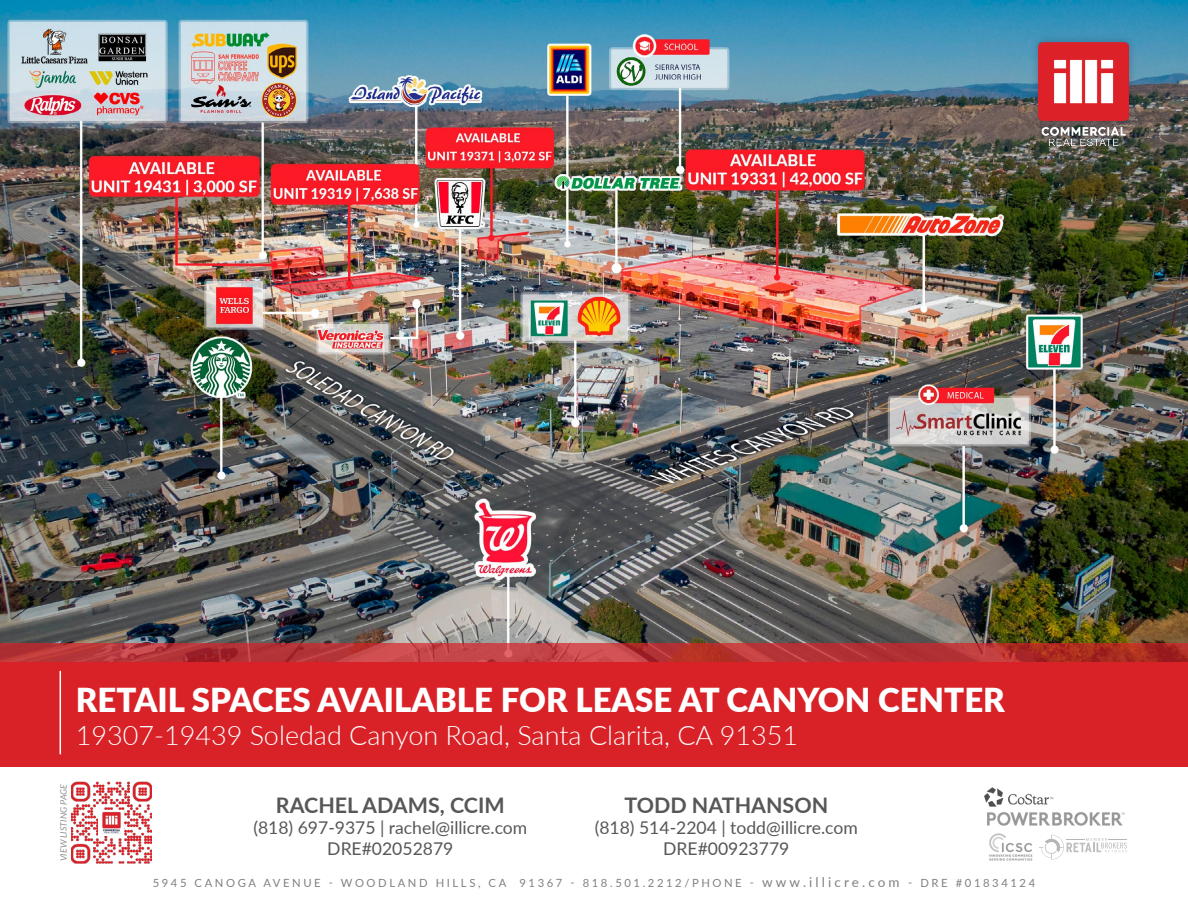
<style>
.page{position:relative;width:1188px;height:918px;background:#fff}
.page>*{position:absolute;margin:0;border:0;box-sizing:border-box;transform-origin:0 0}
.t1{font:900 33px "Lato";color:#fff}
.t2{font:300 27px "Lato";color:#fff}
.t3{font:700 21.45px "Lato";color:#575756}
.t4{font:17.55px/21px "Lato";color:#575756;text-align:center}
.t5{font:11.25px "Lato";letter-spacing:.23em;color:#808080}
.t6{font:italic 9px "Lato";color:#575756}
.s1{font-size:13.5px}
</style>
<div class="page">
<img style="left:0;top:0;width:1188px;height:643px">
<svg style="left:0;top:643px;width:1188px;height:19px"></svg>
<div style="left:0;top:662px;width:1188px;height:105px;background:#d92228"></div>
<hr style="left:60px;top:671px;width:1px;height:83px;background:#fff">
<img style="left:984px;top:787px;width:141px;height:38px">
<img style="left:989px;top:833px;width:44px;height:28px">
<svg style="left:1039px;top:835px;width:88px;height:25px"></svg>
<img style="left:71px;top:781px;width:81px;height:83px">
<img style="left:98px;top:809px;width:27px;height:27px">
<div style="left:1030px;top:34px;width:108px;height:121px;background:#0c1645;opacity:.31"></div>
<img style="left:1039px;top:43px;width:89px;height:103px">
<h1 class="t1" style="left:76px;top:675px;width:931px">RETAIL SPACES AVAILABLE FOR LEASE AT CANYON CENTER</h1>
<h2 class="t2" style="left:76px;top:716px;width:724px">19307-19439 Soledad Canyon Road, Santa Clarita, CA 91351</h2>
<p class="t6" style="left:57px;top:861px;width:79px;rotate:-90deg">VIEW LISTING PAGE</p>
<h3 class="t3" style="left:276px;top:789px;width:227px">RACH EL ADAMS, CCIM</h3>
<h3 class="t4" style="left:253px;top:816px;width:275px">(818) 697-9375 | rachel@illicre.com<br>DRE#02052879</h3>
<h3 class="t3" style="left:624px;top:789px;width:205px">TODD NATHANSON</h3>
<h3 class="t4" style="left:595px;top:816px;width:265px">(818) 514-2204 | todd@illicre.com<br>DRE#00923779</h3>
<p class="t5" style="left:153px;top:875px;width:884px">5945 CANOGA AVENUE - WOODLAND HILLS, CA 91367 - 818.501.2212/PHONE - <span class="s1">www.illicre.com</span> - DRE #01834124</p>
</div>
